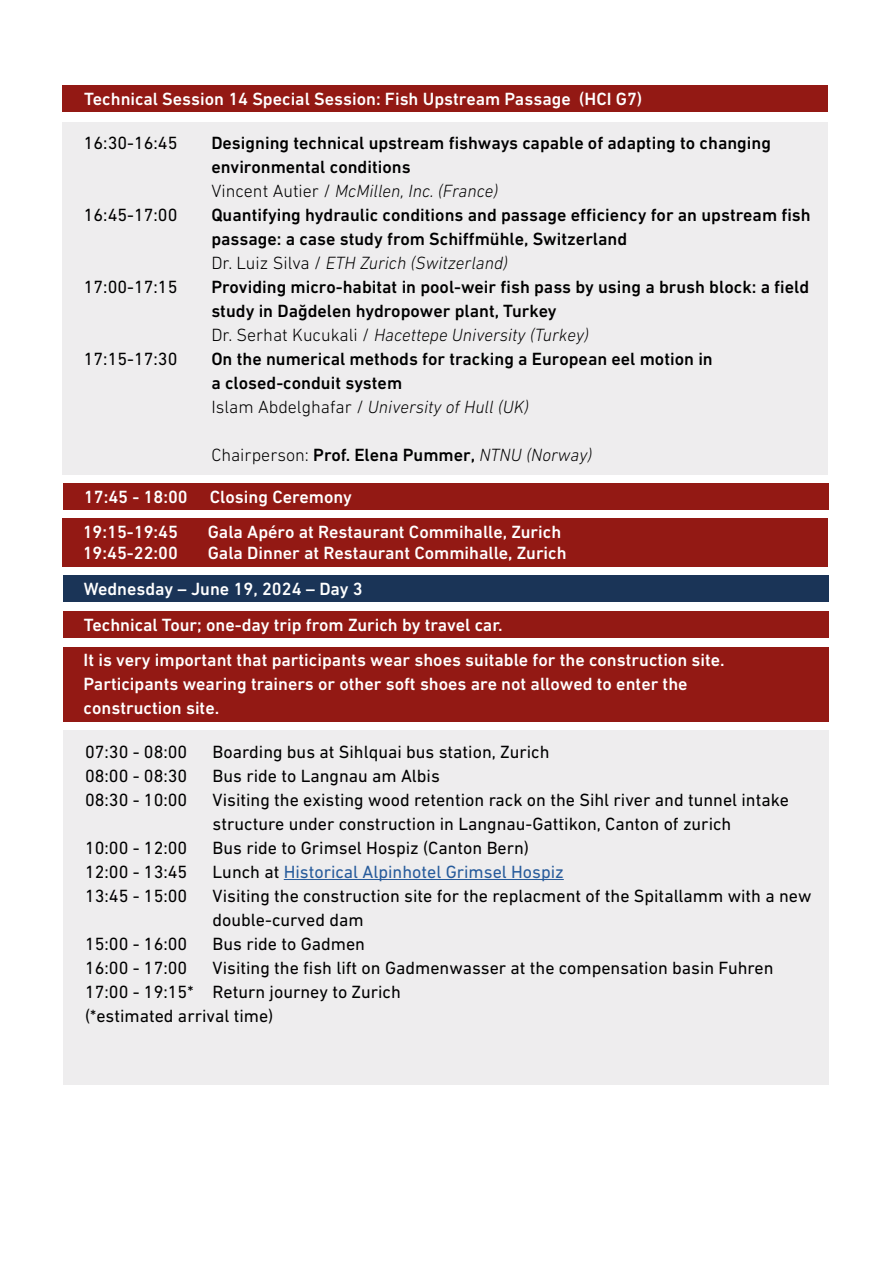
<style>
.page{position:relative;width:893px;height:1263px;background:#fff}
.page>*{position:absolute;margin:0;border:0;box-sizing:border-box;transform-origin:0 0}
.t1{font:18px/24px "DIN Next W1 G";color:#000}
.t2{font:500 18px/24px "DIN Next W1 G";color:#000}
.t3{font:500 18px/24px "DIN Next W1 G";color:#fff}
.t4{font:18px "DIN Next W1 G";color:#275b9b}
.s1{font-weight:300}
.s2{font-weight:300;font-style:italic}
.s3{color:#000}
</style>
<div class="page">
<div style="left:63px;top:122px;width:765px;height:352px;background:#eeedee"></div>
<div style="left:64px;top:730px;width:765px;height:354px;background:#eeedee"></div>
<div style="left:63px;top:85px;width:765px;height:27px;background:#931914"></div>
<div style="left:64px;top:611px;width:765px;height:27px;background:#931914"></div>
<div style="left:64px;top:483px;width:765px;height:26px;background:#931914"></div>
<div style="left:64px;top:647px;width:765px;height:75px;background:#931914"></div>
<div style="left:63px;top:519px;width:765px;height:48px;background:#931914"></div>
<hr style="left:284px;top:879px;width:280px;height:1px;background:#275b9b">
<div style="left:64px;top:575px;width:765px;height:27px;background:#1a3457"></div>
<p class="t3" style="left:84px;top:86px;width:559px">Technical Session 14 Special Session: Fish Upstream Passage (HCI G7)</p>
<p class="t1" style="left:84px;top:131px;width:95px">16:30-16:45</p>
<p class="t2" style="left:211px;top:131px;width:561px">Designing technical upstream fishways capable of adapting to changing environmental conditions<br><span class="s1">Vincent Autier /</span> <span class="s2">McMillen, Inc. (France)</span></p>
<p class="t1" style="left:84px;top:203px;width:95px">16:45-17:00</p>
<p class="t2" style="left:211px;top:203px;width:601px">Quantifying hydraulic conditions and passage efficiency for an upstream fish passage: a case study from Schiffmühle, Switzerland<br><span class="s1">Dr. Luiz Silva /</span> <span class="s2">ETH Zurich (Switzerland)</span></p>
<p class="t1" style="left:84px;top:275px;width:95px">17:00-17:15</p>
<p class="t2" style="left:211px;top:275px;width:599px">Providing micro-habitat in pool-weir fish pass by using a brush block: a field study in Dağdelen hydropower plant, Turkey<br><span class="s1">Dr. Serhat Kucukali /</span> <span class="s2">Hacettepe University (Turkey)</span></p>
<p class="t1" style="left:84px;top:347px;width:95px">17:15-17:30</p>
<p class="t2" style="left:211px;top:347px;width:503px">On the numerical methods for tracking a European eel motion in a closed-conduit system<br><span class="s1">Islam Abdelghafar /</span> <span class="s2">University of Hull (UK)</span></p>
<p class="t2" style="left:211px;top:443px;width:383px"><span class="s1">Chairperson:</span> Prof. Elena Pummer, <span class="s2">NTNU (Norway)</span></p>
<p class="t3" style="left:84px;top:484px;width:269px">17:45 - 18:00 Closing Ceremony</p>
<p class="t3" style="left:83px;top:519px;width:97px">19:15-19:45</p>
<p class="t3" style="left:208px;top:519px;width:355px">Gala Apéro at Restaurant Commihalle, Zurich</p>
<p class="t3" style="left:83px;top:540px;width:97px">19:45-22:00</p>
<p class="t3" style="left:208px;top:540px;width:360px">Gala Dinner at Restaurant Commihalle, Zurich</p>
<p class="t3" style="left:84px;top:576px;width:280px">Wednesday – June 19, 2024 – Day 3</p>
<p class="t3" style="left:84px;top:612px;width:420px">Technical Tour; one-day trip from Zurich by travel car.</p>
<p class="t3" style="left:84px;top:648px;width:643px">It is very important that participants wear shoes suitable for the construction site.<br>Participants wearing trainers or other soft shoes are not allowed to enter the construction site.</p>
<p class="t1" style="left:85px;top:739px;width:104px">07:30 - 08:00</p>
<p class="t1" style="left:213px;top:739px;width:338px">Boarding bus at Sihlquai bus station, Zurich</p>
<p class="t1" style="left:85px;top:763px;width:104px">08:00 - 08:30</p>
<p class="t1" style="left:213px;top:763px;width:229px">Bus ride to Langnau am Albis</p>
<p class="t1" style="left:85px;top:787px;width:104px">08:30 - 10:00</p>
<p class="t1" style="left:213px;top:787px;width:578px">Visiting the existing wood retention rack on the Sihl river and tunnel intake structure under construction in Langnau-Gattikon, Canton of zurich</p>
<p class="t1" style="left:85px;top:835px;width:104px">10:00 - 12:00</p>
<p class="t1" style="left:213px;top:835px;width:318px">Bus ride to Grimsel Hospiz (Canton Bern)</p>
<p class="t1" style="left:85px;top:859px;width:104px">12:00 - 13:45</p>
<p class="t4" style="left:213px;top:861px;width:353px"><span class="s3">Lunch at</span> Historical Alpinhotel Grimsel Hospiz</p>
<p class="t1" style="left:85px;top:883px;width:104px">13:45 - 15:00</p>
<p class="t1" style="left:213px;top:883px;width:600px">Visiting the construction site for the replacment of the Spitallamm with a new double-curved dam</p>
<p class="t1" style="left:85px;top:931px;width:104px">15:00 - 16:00</p>
<p class="t1" style="left:213px;top:931px;width:154px">Bus ride to Gadmen</p>
<p class="t1" style="left:85px;top:955px;width:104px">16:00 - 17:00</p>
<p class="t1" style="left:85px;top:955px;width:690px;text-indent:128px">Visiting the fish lift on Gadmenwasser at the compensation basin Fuhren<br>17:00 - 19:15* Return journey to Zurich<br>(*estimated arrival time)</p>
</div>
